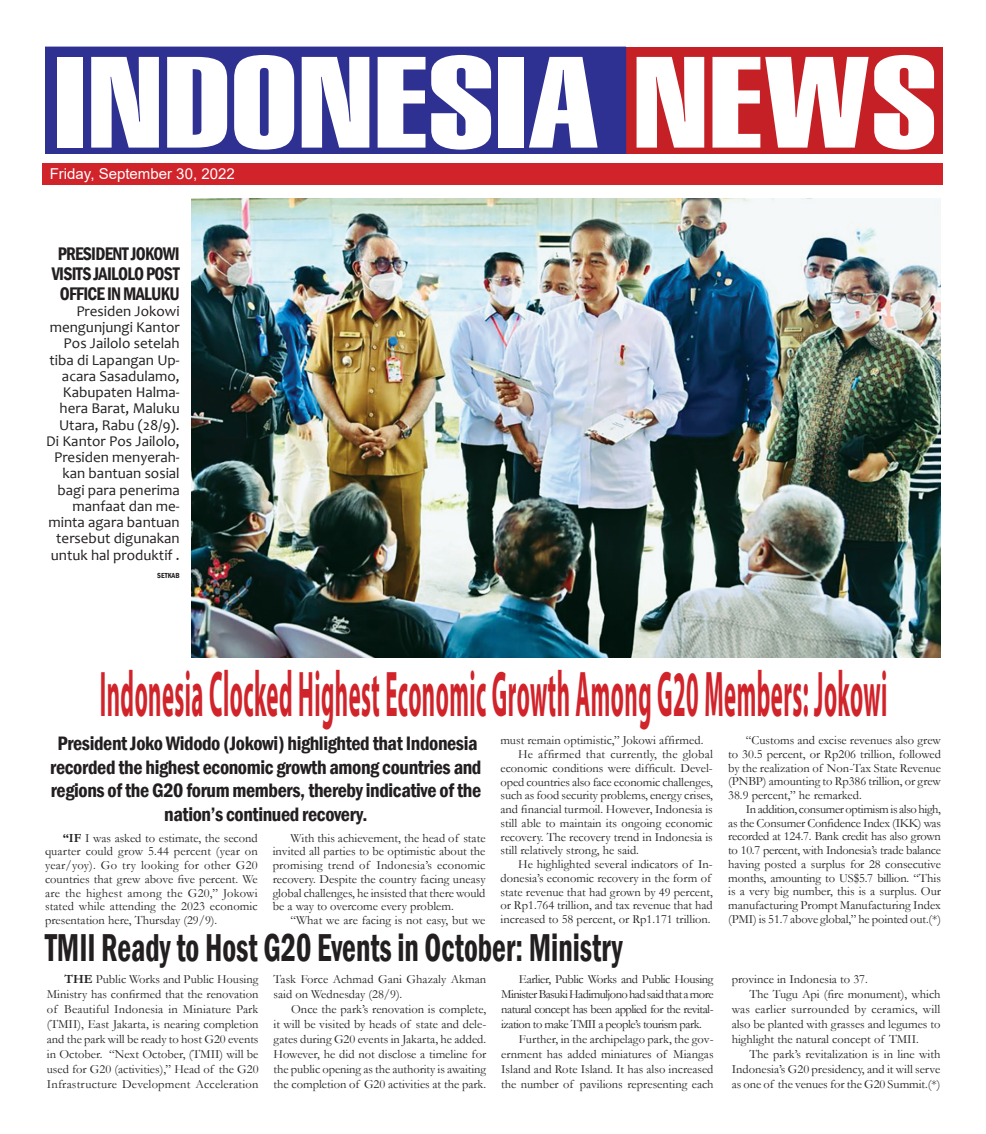
<style>
.page{position:relative;width:986px;height:1134px;background:#fff}
.page>*{position:absolute;margin:0;border:0;box-sizing:border-box;transform-origin:0 0}
.t1{font:125.88px "Swiss 911 BT Extra Compressed";color:#fff;scale:1.42 1}
.t2{font:700 65px "Myriad Pro";letter-spacing:.02em;color:#d1232a;scale:.35 1}
.t3{font:600 condensed 40px "Franklin Gothic";color:#231f20;scale:.75 1}
.t4{font:600 condensed 20px/23.8px "Franklin Gothic";letter-spacing:-.02em;color:#231f20;text-align:center}
.t5{font:600 condensed 18.75px/20px "Franklin Gothic";letter-spacing:-.04em;color:#231f20;text-align:center;scale:.95 1}
.t6{font:15px/16.2px "Candara";color:#231f20;text-align:right}
.t7{font:15px "Arial";color:#fff}
.t8{font:12.5px/13.8px "Garamond";color:#231f20;text-align:justify}
.t9{font:12.5px "Garamond";letter-spacing:-.04em;color:#231f20}
.t10{font:12.5px "Garamond";letter-spacing:-.045em;color:#231f20}
.t11{font:12.5px "Garamond";letter-spacing:.02em;color:#231f20}
.t12{font:12.5px "Garamond";letter-spacing:-.03em;color:#231f20}
.t13{font:600 condensed 7.5px "Franklin Gothic";color:#231f20}
.s1{font-weight:700}
</style>
<div class="page">
<div style="left:531px;top:47px;width:411px;height:107px;background:#c52026"></div>
<div style="left:45px;top:47px;width:580px;height:107px;background:#2e3092"></div>
<div style="left:42px;top:163px;width:900px;height:21px;background:#d1232a"></div>
<img style="left:191px;top:198px;width:749px;height:460px">
<h1 class="t1" style="left:53px;top:32px;width:623px">INDONESIA NEWS</h1>
<p class="t7" style="left:50px;top:165px;width:186px">Friday, September 30, 2022</p>
<h3 class="t5" style="left:52px;top:243px;width:136px">PRESIDENT JOKOWI<br>VISITS JAILOLO POST<br>OFFICE IN MALUKU</h3>
<p class="t6" style="left:46px;top:304px;width:135px">Presiden Jokowi mengunjungi Kantor<br>Pos Jailolo setelah tiba di Lapangan Up&shy;acara Sasadulamo,<br>Kabupaten Halma&shy;hera Barat, Maluku<br>Utara, Rabu (28/9).<br>Di Kantor Pos Jailolo,<br>Presiden menyerah&shy;kan bantuan sosial bagi para penerima manfaat dan me&shy;minta agara bantuan tersebut digunakan untuk hal produktif .</p>
<p class="t13" style="left:157px;top:571px;width:24px">SETKAB</p>
<h2 class="t2" style="left:100px;top:669px;width:2250px">Indonesia Clocked Highest Economic Growth Among G20 Members: Jokowi</h2>
<h3 class="t4" style="left:50px;top:731px;width:432px">President Joko Widodo (Jokowi) highlighted that Indonesia recorded the highest economic growth among countries and regions of the G20 forum members, thereby indicative of the nation’s continued recovery.</h3>
<p class="t8" style="left:728px;top:733px;width:214px;text-indent:18px">“Customs and excise revenues also grew to 30.5 percent, or Rp206 trillion, followed by the realization of Non-Tax State Revenue (PNBP) amounting to Rp386 trillion, or grew 38.9 percent,” he remarked.</p>
<p class="t8" style="left:500px;top:734px;width:204px">must remain optimistic,” Jokowi affirmed.</p>
<p class="t8" style="left:518px;top:747px;width:196px">He affirmed that currently, the global</p>
<p class="t8" style="left:500px;top:761px;width:214px">economic conditions were difficult. Devel-</p>
<p class="t8" style="left:500px;top:775px;width:214px">oped countries also face economic challenges,</p>
<p class="t8" style="left:500px;top:789px;width:214px">such as food security problems, energy crises,</p>
<p class="t8" style="left:500px;top:802px;width:214px">and financial turmoil. However, Indonesia is</p>
<p class="t8" style="left:500px;top:816px;width:214px">still able to maintain its ongoing economic</p>
<p class="t8" style="left:500px;top:830px;width:214px">recovery. The recovery trend in Indonesia is</p>
<p class="t8" style="left:500px;top:844px;width:140px">still relatively strong, he said.</p>
<p class="t8" style="left:518px;top:857px;width:196px">He highlighted several indicators of In-</p>
<p class="t8" style="left:500px;top:871px;width:212px">donesia’s economic recovery in the form of</p>
<p class="t8" style="left:500px;top:885px;width:214px">state revenue that had grown by 49 percent,</p>
<p class="t8" style="left:500px;top:899px;width:214px">or Rp1.764 trillion, and tax revenue that had</p>
<p class="t8" style="left:500px;top:912px;width:212px">increased to 58 percent, or Rp1.171 trillion.</p>
<p class="t8" style="left:728px;top:802px;width:214px;text-indent:18px">In addition, consumer optimism is also high, as the Consumer Confidence Index (IKK) was recorded at 124.7. Bank credit has also grown to 10.7 percent, with Indonesia’s trade balance having posted a surplus for 28 consecutive months, amounting to US$5.7 billion. “This is a very big number, this is a surplus. Our manufacturing Prompt Manufacturing Index (PMI) is 51.7 above global,” he pointed out.(*)</p>
<p class="t8" style="left:45px;top:831px;width:214px;text-indent:18px"><span class="s1">“IF</span> I was asked to estimate, the second quarter could grow 5.44 percent (year on year/yoy). Go try looking for other G20 countries that grew above five percent. We are the highest among the G20,” Jokowi stated while attending the 2023 economic presentation here, Thursday (29/9).</p>
<p class="t8" style="left:273px;top:831px;width:214px;text-indent:18px">With this achievement, the head of state invited all parties to be optimistic about the promising trend of Indonesia’s economic recovery. Despite the country facing uneasy global challenges, he insisted that there would be a way to overcome every problem.</p>
<p class="t8" style="left:290px;top:913px;width:196px">“What we are facing is not easy, but we</p>
<h3 class="t3" style="left:45px;top:925px;width:771px">TMII Ready to Host G20 Events in October: Ministry</h3>
<p class="t8" style="left:47px;top:972px;width:213px;line-height:15px;text-indent:18px"><span class="s1">THE</span> Public Works and Public Housing Ministry has confirmed that the renovation of Beautiful Indonesia in Miniature Park (TMII), East Jakarta, is nearing completion and the park will be ready to host G20 events in October. “Next October, (TMII) will be used for G20 (activities),” Head of the G20<br>Infrastructure Development Acceleration</p>
<p class="t8" style="left:273px;top:972px;width:214px;line-height:15px">Task Force Achmad Gani Ghazaly Akman said on Wednesday (28/9).</p>
<p class="t8" style="left:273px;top:1002px;width:214px;line-height:15px;text-indent:18px">Once the park’s renovation is complete, it will be visited by heads of state and dele&shy;gates during G20 events in Jakarta, he added.<br>However, he did not disclose a timeline for the public opening as the authority is awaiting the completion of G20 activities at the park.</p>
<p class="t12" style="left:518px;top:972px;width:196px">Earlier, Public Works and Public Housing</p>
<p class="t10" style="left:501px;top:987px;width:214px">Minister Basuki Hadimuljono had said that a more</p>
<p class="t9" style="left:501px;top:1002px;width:214px">natural concept has been applied for the revital-</p>
<p class="t9" style="left:501px;top:1017px;width:202px">ization to make TMII a people’s tourism park.</p>
<p class="t8" style="left:518px;top:1032px;width:196px">Further, in the archipelago park, the gov-</p>
<p class="t8" style="left:501px;top:1047px;width:214px">ernment has added miniatures of Miangas</p>
<p class="t8" style="left:501px;top:1062px;width:214px">Island and Rote Island. It has also increased</p>
<p class="t8" style="left:501px;top:1077px;width:214px">the number of pavilions representing each</p>
<p class="t8" style="left:731px;top:972px;width:138px">province in Indonesia to 37.</p>
<p class="t8" style="left:749px;top:987px;width:192px">The Tugu Api (fire monument), which</p>
<p class="t11" style="left:731px;top:1002px;width:210px">was earlier surrounded by ceramics, will</p>
<p class="t8" style="left:731px;top:1017px;width:210px">also be planted with grasses and legumes to</p>
<p class="t8" style="left:731px;top:1032px;width:189px">highlight the natural concept of TMII.</p>
<p class="t8" style="left:749px;top:1047px;width:192px">The park’s revitalization is in line with</p>
<p class="t8" style="left:731px;top:1062px;width:210px">Indonesia’s G20 presidency, and it will serve</p>
<p class="t8" style="left:731px;top:1077px;width:210px">as one of the venues for the G20 Summit.(*)</p>
</div>
